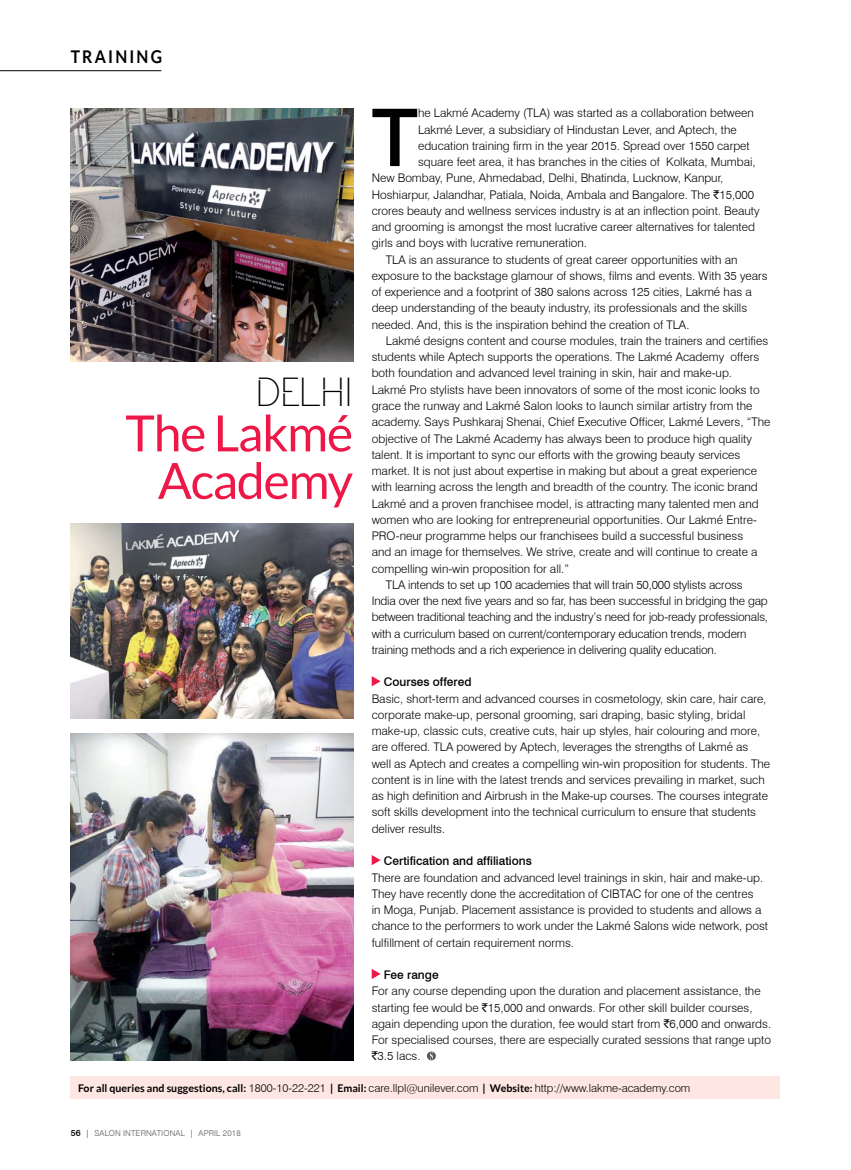
<style>
.page{position:relative;width:851px;height:1170px;background:#fff}
.page>*{position:absolute;margin:0;border:0;box-sizing:border-box;transform-origin:0 0}
.t1{font:500 79.62px "Swiss 721 BT";color:#000}
.t2{font:50px/47.5px "Lato";letter-spacing:-.025em;color:#ed1847;text-align:right}
.t3{font:42.5px "Amundsen";letter-spacing:-.025em;color:#000}
.t4{font:700 17.5px "Lato";letter-spacing:.14em;color:#000;scale:.9 1}
.t5{font:300 11.88px/16.2px "Swiss 721 BT";color:#000}
.t6{font:500 11.88px "Swiss 721 BT";color:#000}
.t7{font:300 11.25px "Swiss 721 BT";color:#000}
.t8{font:300 8.12px "Swiss 721 BT";letter-spacing:.02em;color:#58595b}
.s1{font-family:"Rupee Foradian";font-weight:400}
.s2{font-family:"Lato";font-weight:700;font-size:10.62px}
.s3{font-weight:500;font-size:8.75px;color:#000}
.s4{color:#000}
</style>
<div class="page">
<hr style="left:0;top:70px;width:161px;height:1px;background:#000">
<div style="left:71px;top:1076px;width:709px;height:22px;background:#fee7e2"></div>
<svg style="left:371px;top:676px;width:9px;height:10px"></svg>
<svg style="left:371px;top:855px;width:9px;height:10px"></svg>
<svg style="left:371px;top:969px;width:9px;height:9px"></svg>
<svg style="left:427px;top:1051px;width:9px;height:9px"></svg>
<img style="left:71px;top:733px;width:282px;height:327px">
<img style="left:71px;top:109px;width:282px;height:252px">
<img style="left:71px;top:523px;width:282px;height:195px">
<h3 class="t4" style="left:71px;top:45px;width:103px">TRAINING</h3>
<h3 class="t3" style="left:255px;top:366px;width:99px">Delhi</h3>
<h2 class="t2" style="left:125px;top:408px;width:229px">The Lakmé<br>Academy</h2>
<h1 class="t1" style="left:371px;top:89px;width:48px">T</h1>
<p class="t5" style="left:418px;top:105px;width:337px">he Lakmé Academy (TLA) was started as a collaboration between</p>
<p class="t5" style="left:418px;top:121px;width:320px">Lakmé Lever, a subsidiary of Hindustan Lever, and Aptech, the</p>
<p class="t5" style="left:418px;top:137px;width:333px">education training firm in the year 2015. Spread over 1550 carpet</p>
<p class="t5" style="left:418px;top:154px;width:339px">square feet area, it has branches in the cities of Kolkata, Mumbai,</p>
<p class="t5" style="left:371px;top:170px;width:353px">New Bombay, Pune, Ahmedabad, Delhi, Bhatinda, Lucknow, Kanpur,</p>
<p class="t5" style="left:371px;top:186px;width:384px">Hoshiarpur, Jalandhar, Patiala, Noida, Ambala and Bangalore. The <span class="s1">`</span>15,000</p>
<p class="t5" style="left:371px;top:202px;width:389px">crores beauty and wellness services industry is at an inflection point. Beauty</p>
<p class="t5" style="left:371px;top:219px;width:385px">and grooming is amongst the most lucrative career alternatives for talented</p>
<p class="t5" style="left:371px;top:235px;width:217px">girls and boys with lucrative remuneration.</p>
<p class="t5" style="left:386px;top:251px;width:353px">TLA is an assurance to students of great career opportunities with an</p>
<p class="t5" style="left:371px;top:267px;width:397px">exposure to the backstage glamour of shows, films and events. With 35 years</p>
<p class="t5" style="left:371px;top:284px;width:381px">of experience and a footprint of 380 salons across 125 cities, Lakmé has a</p>
<p class="t5" style="left:371px;top:300px;width:377px">deep understanding of the beauty industry, its professionals and the skills</p>
<p class="t5" style="left:371px;top:316px;width:319px">needed. And, this is the inspiration behind the creation of TLA.</p>
<p class="t5" style="left:386px;top:332px;width:384px">Lakmé designs content and course modules, train the trainers and certifies</p>
<p class="t5" style="left:371px;top:349px;width:389px">students while Aptech supports the operations. The Lakmé Academy offers</p>
<p class="t5" style="left:371px;top:365px;width:362px">both foundation and advanced level training in skin, hair and make-up.</p>
<p class="t5" style="left:371px;top:381px;width:389px">Lakmé Pro stylists have been innovators of some of the most iconic looks to</p>
<p class="t5" style="left:371px;top:397px;width:382px">grace the runway and Lakmé Salon looks to launch similar artistry from the</p>
<p class="t5" style="left:371px;top:414px;width:400px">academy. Says Pushkaraj Shenai, Chief Executive Officer, Lakmé Levers, “The</p>
<p class="t5" style="left:371px;top:430px;width:381px">objective of The Lakmé Academy has always been to produce high quality</p>
<p class="t5" style="left:371px;top:446px;width:370px">talent. It is important to sync our efforts with the growing beauty services</p>
<p class="t5" style="left:371px;top:462px;width:386px">market. It is not just about expertise in making but about a great experience</p>
<p class="t5" style="left:371px;top:479px;width:387px">with learning across the length and breadth of the country. The iconic brand</p>
<p class="t5" style="left:371px;top:495px;width:388px">Lakmé and a proven franchisee model, is attracting many talented men and</p>
<p class="t5" style="left:371px;top:511px;width:387px">women who are looking for entrepreneurial opportunities. Our Lakmé Entre-</p>
<p class="t5" style="left:371px;top:527px;width:373px">PRO-neur programme helps our franchisees build a successful business</p>
<p class="t5" style="left:371px;top:544px;width:387px">and an image for themselves. We strive, create and will continue to create a</p>
<p class="t5" style="left:371px;top:560px;width:199px">compelling win-win proposition for all.”</p>
<p class="t5" style="left:386px;top:576px;width:358px">TLA intends to set up 100 academies that will train 50,000 stylists across</p>
<p class="t5" style="left:371px;top:592px;width:397px">India over the next five years and so far, has been successful in bridging the gap</p>
<p class="t5" style="left:371px;top:609px;width:398px">between traditional teaching and the industry’s need for job-ready professionals,</p>
<p class="t5" style="left:371px;top:625px;width:376px">with a curriculum based on current/contemporary education trends, modern</p>
<p class="t5" style="left:371px;top:641px;width:346px">training methods and a rich experience in delivering quality education.</p>
<p class="t6" style="left:384px;top:675px;width:89px">Courses offered</p>
<p class="t5" style="left:371px;top:690px;width:400px">Basic, short-term and advanced courses in cosmetology, skin care, hair care, corporate make-up, personal grooming, sari draping, basic styling, bridal make-up, classic cuts, creative cuts, hair up styles, hair colouring and more, are offered. TLA powered by Aptech, leverages the strengths of Lakmé as well as Aptech and creates a compelling win-win proposition for students. The content is in line with the latest trends and services prevailing in market, such as high definition and Airbrush in the Make-up courses. The courses integrate soft skills development into the technical curriculum to ensure that students deliver results.</p>
<p class="t6" style="left:384px;top:853px;width:149px">Certification and affiliations</p>
<p class="t5" style="left:371px;top:869px;width:398px">There are foundation and advanced level trainings in skin, hair and make-up.<br>They have recently done the accreditation of CIBTAC for one of the centres<br>in Moga, Punjab. Placement assistance is provided to students and allows a chance to the performers to work under the Lakmé Salons wide network, post fulfillment of certain requirement norms.</p>
<p class="t6" style="left:384px;top:967px;width:56px">Fee range</p>
<p class="t5" style="left:371px;top:982px;width:401px">For any course depending upon the duration and placement assistance, the starting fee would be <span class="s1">`</span>15,000 and onwards. For other skill builder courses, again depending upon the duration, fee would start from <span class="s1">`</span>6,000 and onwards.<br>For specialised courses, there are especially curated sessions that range upto <span class="s1">`</span>3.5 lacs.</p>
<p class="t7" style="left:78px;top:1080px;width:613px"><span class="s2">For all queries and suggestions, call:</span> 1800-10-22-221 <span class="s2">| Email:</span> care.llpl@unilever.com <span class="s2">| Website:</span> http://www.lakme-academy.com</p>
<p class="t8" style="left:71px;top:1127px;width:171px"><span class="s3">56</span> <span class="s4">|</span> SALON INTERNATIONAL <span class="s4">|</span> APRIL 2018</p>
</div>
